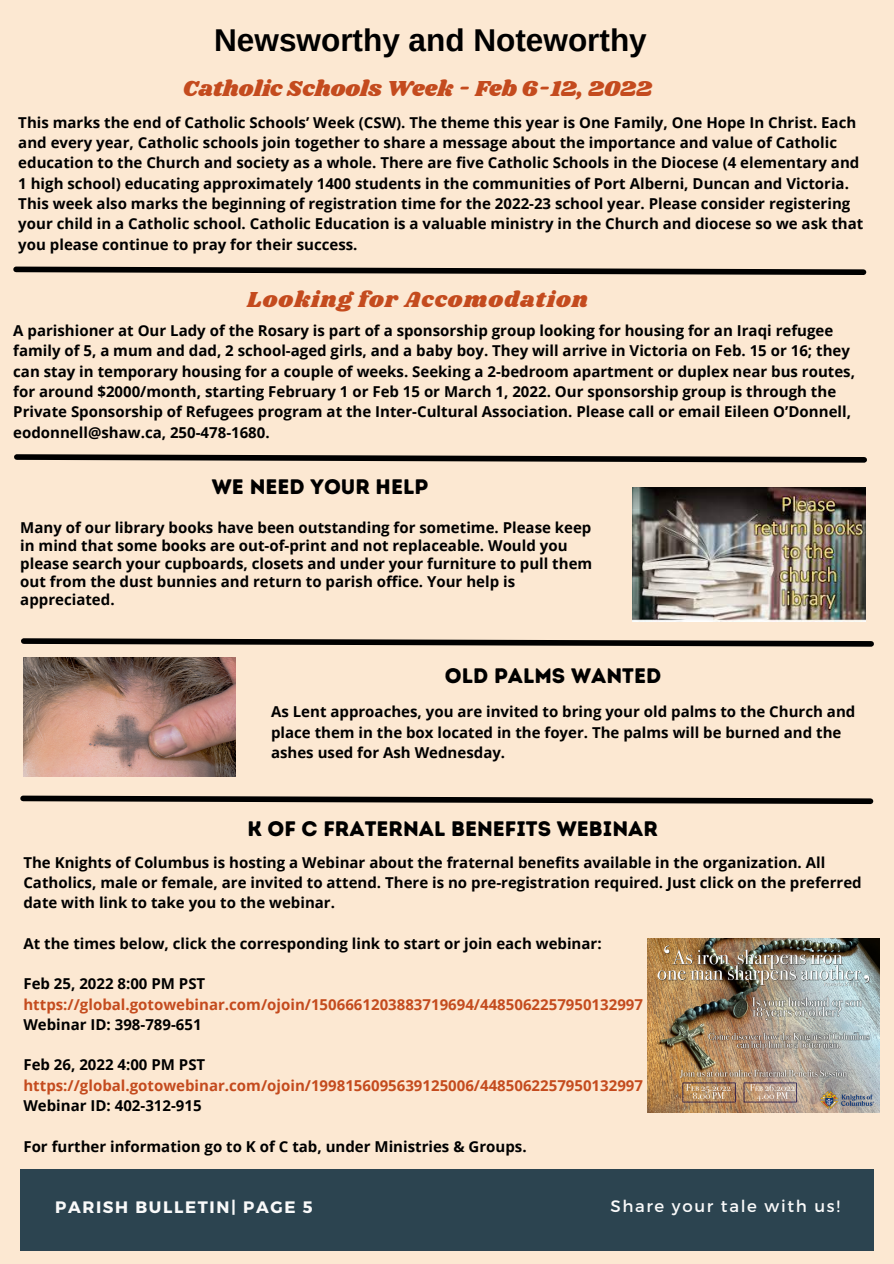
<style>
.page{position:relative;width:894px;height:1264px;background:#fff}
.page>*{position:absolute;margin:0;border:0;box-sizing:border-box;transform-origin:0 0}
.t1{font:700 31.5px "Arimo";color:#000}
.t2{font:22.5px "Shrikhand";color:#c44b1e}
.t3{font:22.5px "Shrikhand";letter-spacing:.045em;color:#c44b1e}
.t4{font:21px "Intro Rust Base";color:#000}
.t5{font:700 16.5px "Montserrat";letter-spacing:.1em;color:#fafafa}
.t6{font:16.5px "Montserrat";letter-spacing:.1em;color:#fafafa}
.t7{font:700 15px/20.2px "Open Sans";color:#000}
.t8{font:700 15px "Open Sans";color:#c44b1e}
</style>
<div class="page">
<div style="left:0;top:0;width:893px;height:1263px;background:#fce8d2"></div>
<div style="left:20px;top:1169px;width:853px;height:81px;background:#2c4450"></div>
<svg style="left:13px;top:266px;width:854px;height:9px"></svg>
<svg style="left:14px;top:454px;width:853px;height:9px"></svg>
<img style="left:632px;top:487px;width:233px;height:134px">
<svg style="left:21px;top:638px;width:853px;height:9px"></svg>
<img style="left:23px;top:657px;width:212px;height:120px">
<svg style="left:20px;top:795px;width:854px;height:9px"></svg>
<img style="left:647px;top:938px;width:232px;height:174px">
<p class="t1" style="left:214px;top:22px;width:434px">Newsworthy and Noteworthy</p>
<p class="t2" style="left:183px;top:73px;width:470px">Catholic Schools Week - Feb 6-12, 2022</p>
<p class="t7" style="left:18px;top:112px;width:846px">This marks the end of Catholic Schools’ Week (CSW). The theme this year is One Family, One Hope In Christ. Each and every year, Catholic schools join together to share a message about the importance and value of Catholic education to the Church and society as a whole. There are five Catholic Schools in the Diocese (4 elementary and 1 high school) educating approximately 1400 students in the communities of Port Alberni, Duncan and Victoria.<br>This week also marks the beginning of registration time for the 2022-23 school year. Please consider registering your child in a Catholic school. Catholic Education is a valuable ministry in the Church and diocese so we ask that you please continue to pray for their success.</p>
<p class="t3" style="left:247px;top:283px;width:342px">Looking for Accomodation</p>
<p class="t7" style="left:13px;top:320px;width:843px">A parishioner at Our Lady of the Rosary is part of a sponsorship group looking for housing for an Iraqi refugee family of 5, a mum and dad, 2 school-aged girls, and a baby boy. They will arrive in Victoria on Feb. 15 or 16; they can stay in temporary housing for a couple of weeks. Seeking a 2-bedroom apartment or duplex near bus routes, for around $2000/month, starting February 1 or Feb 15 or March 1, 2022. Our sponsorship group is through the Private Sponsorship of Refugees program at the Inter-Cultural Association. Please call or email Eileen O’Donnell, eodonnell@shaw.ca, 250-478-1680.</p>
<p class="t4" style="left:212px;top:474px;width:218px">WE NEED YOUR HELP</p>
<p class="t7" style="left:20px;top:518px;width:573px;line-height:18px">Many of our library books have been outstanding for sometime. Please keep in mind that some books are out-of-print and not replaceable. Would you please search your cupboards, closets and under your furniture to pull them out from the dust bunnies and return to parish office. Your help is appreciated.</p>
<p class="t4" style="left:444px;top:663px;width:218px">OLD PALMS WANTED</p>
<p class="t7" style="left:271px;top:701px;width:585px">As Lent approaches, you are invited to bring your old palms to the Church and place them in the box located in the foyer. The palms will be burned and the ashes used for Ash Wednesday.</p>
<p class="t4" style="left:247px;top:816px;width:412px">K OF C FRATERNAL BENEFITS WEBINAR</p>
<p class="t7" style="left:23px;top:851px;width:839px">The Knights of Columbus is hosting a Webinar about the fraternal benefits available in the organization. All<br>Catholics, male or female, are invited to attend. There is no pre-registration required. Just click on the preferred date with link to take you to the webinar.</p>
<p class="t7" style="left:23px;top:932px;width:579px">At the times below, click the corresponding link to start or join each webinar:</p>
<p class="t7" style="left:23px;top:973px;width:183px">Feb 25, 2022 8:00 PM PST</p>
<p class="t8" style="left:23px;top:993px;width:621px">https://global.gotowebinar.com/ojoin/1506661203883719694/4485062257950132997</p>
<p class="t7" style="left:23px;top:1013px;width:180px">Webinar ID: 398-789-651</p>
<p class="t7" style="left:23px;top:1054px;width:183px">Feb 26, 2022 4:00 PM PST</p>
<p class="t8" style="left:23px;top:1074px;width:621px">https://global.gotowebinar.com/ojoin/1998156095639125006/4485062257950132997</p>
<p class="t7" style="left:23px;top:1094px;width:180px">Webinar ID: 402-312-915</p>
<p class="t7" style="left:23px;top:1135px;width:504px">For further information go to K of C tab, under Ministries &amp; Groups.</p>
<p class="t5" style="left:55px;top:1196px;width:259px">PARISH BULLETIN| PAGE 5</p>
<p class="t6" style="left:610px;top:1195px;width:231px">Share your tale with us!</p>
</div>
